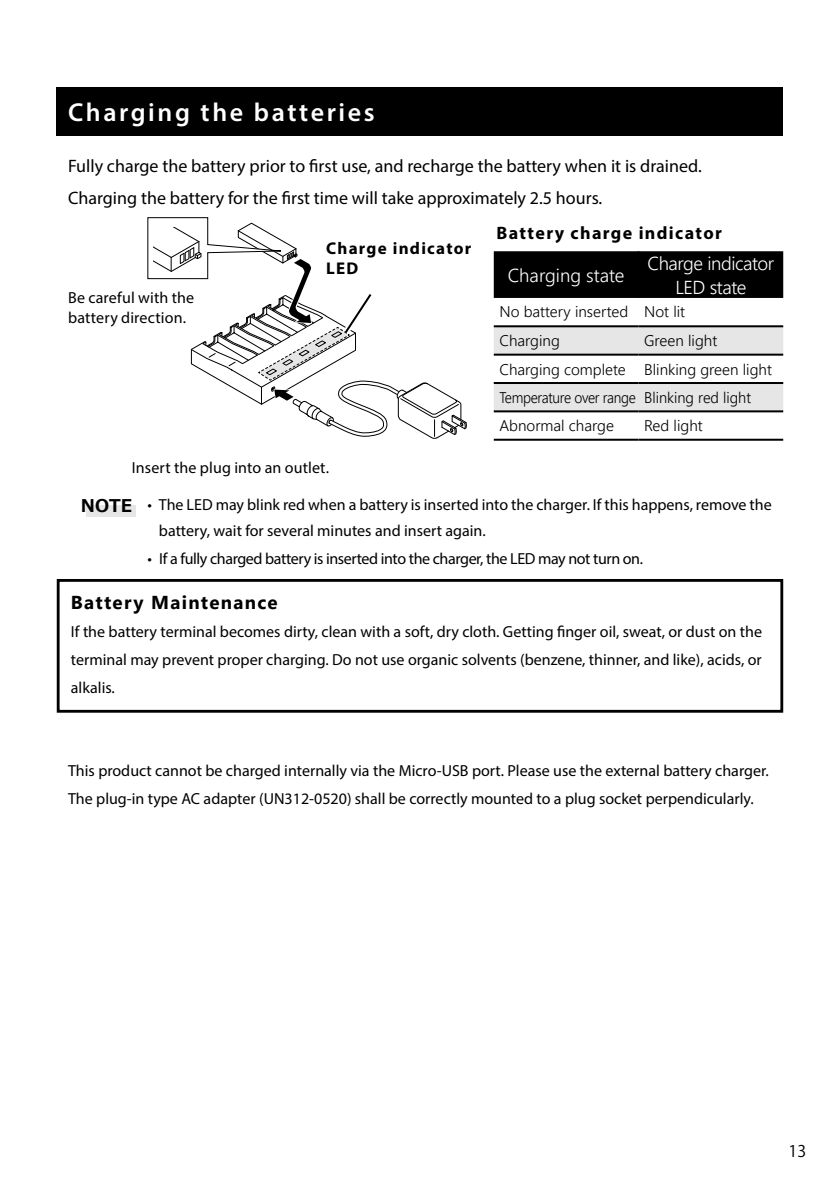
<style>
.page{position:relative;width:840px;height:1191px;background:#fff}
.page>*{position:absolute;margin:0;border:0;box-sizing:border-box;transform-origin:0 0}
.t1{font:600 26px "Myriad Pro";letter-spacing:.1em;color:#fff}
.t2{font:300 18.8px/24px "Segoe UI";letter-spacing:-.025em;color:#fff;text-align:center}
.t3{font:700 18.8px "Segoe UI";letter-spacing:.07em;color:#000}
.t4{font:300 18.8px "Segoe UI";color:#fff}
.t5{font:18px/31.6px "Myriad Pro";color:#000}
.t6{font:700 18px "Myriad Pro";letter-spacing:.075em;color:#000}
.t7{font:700 17.6px "Meiryo UI";color:#000}
.t8{font:700 17px/20px "Myriad Pro";letter-spacing:.075em;color:#000}
.t9{font:16px/28px "Myriad Pro";color:#000}
.t10{font:16px "Myriad Pro";letter-spacing:-.025em;color:#000}
.t11{font:16px "Koz Go Pr 6 N";color:#000}
.t12{font:300 15.4px/28.4px "Segoe UI";color:#000}
</style>
<div class="page">
<div style="left:57px;top:87px;width:725px;height:49px;background:#000"></div>
<svg style="left:147px;top:217px;width:320px;height:222px"></svg>
<div style="left:57px;top:579px;width:725px;height:133px;border:3px solid #000"></div>
<div style="left:493px;top:251px;width:289px;height:47px;background:#000"></div>
<svg style="left:493px;top:327px;width:289px;height:83px"></svg>
<hr style="left:637px;top:251px;width:2px;height:47px;background:#000">
<hr style="left:493px;top:325px;width:145px;height:2px;background:#000">
<hr style="left:638px;top:325px;width:144px;height:2px;background:#000">
<hr style="left:493px;top:354px;width:145px;height:2px;background:#000">
<hr style="left:638px;top:354px;width:144px;height:2px;background:#000">
<hr style="left:493px;top:382px;width:145px;height:2px;background:#000">
<hr style="left:638px;top:382px;width:144px;height:2px;background:#000">
<hr style="left:493px;top:410px;width:145px;height:2px;background:#000">
<hr style="left:638px;top:410px;width:144px;height:2px;background:#000">
<hr style="left:493px;top:439px;width:145px;height:2px;background:#000">
<hr style="left:638px;top:439px;width:144px;height:2px;background:#000">
<div style="left:86px;top:505px;width:50px;height:12px;background:#e6e6e6"></div>
<h1 class="t1" style="left:68px;top:96px;width:308px">Charging the batteries</h1>
<p class="t5" style="left:68px;top:150px;width:634px">Fully charge the battery prior to first use, and recharge the battery when it is drained.<br>Charging the battery for the first time will take approximately 2.5 hours.</p>
<p class="t9" style="left:68px;top:287px;width:128px;line-height:20px">Be careful with the battery direction.</p>
<p class="t8" style="left:326px;top:238px;width:147px">Charge indicator<br>LED</p>
<p class="t6" style="left:496px;top:222px;width:227px">Battery charge indicator</p>
<p class="t4" style="left:507px;top:261px;width:118px">Charging state</p>
<p class="t2" style="left:647px;top:250px;width:128px">Charge indicator<br>LED state</p>
<p class="t12" style="left:499px;top:297px;width:187px">No battery inserted Not lit<br>Charging</p>
<p class="t12" style="left:499px;top:326px;width:274px;text-indent:145px">Green light<br>Charging complete Blinking green light<br>Temperature over range Blinking red light<br>Abnormal charge</p>
<p class="t12" style="left:643px;top:411px;width:60px">Red light</p>
<p class="t9" style="left:132px;top:453px;width:198px">Insert the plug into an outlet.</p>
<p class="t9" style="left:159px;top:491px;width:614px;line-height:26px;text-indent:-11px">• The LED may blink red when a battery is inserted into the charger. If this happens, remove the battery, wait for several minutes and insert again.</p>
<p class="t10" style="left:147px;top:549px;width:496px">• If a fully charged battery is inserted into the charger, the LED may not turn on.</p>
<p class="t3" style="left:71px;top:589px;width:208px">Battery Maintenance</p>
<p class="t9" style="left:71px;top:617px;width:692px;text-align:justify">If the battery terminal becomes dirty, clean with a soft, dry cloth. Getting finger oil, sweat, or dust on the terminal may prevent proper charging. Do not use organic solvents (benzene, thinner, and like), acids, or alkalis.</p>
<p class="t7" style="left:81px;top:493px;width:53px">NOTE</p>
<p class="t9" style="left:68px;top:756px;width:701px">This product cannot be charged internally via the Micro-USB port. Please use the external battery charger.<br>The plug-in type AC adapter (UN312-0520) shall be correctly mounted to a plug socket perpendicularly.</p>
<p class="t11" style="left:788px;top:1142px;width:19px">13</p>
</div>
